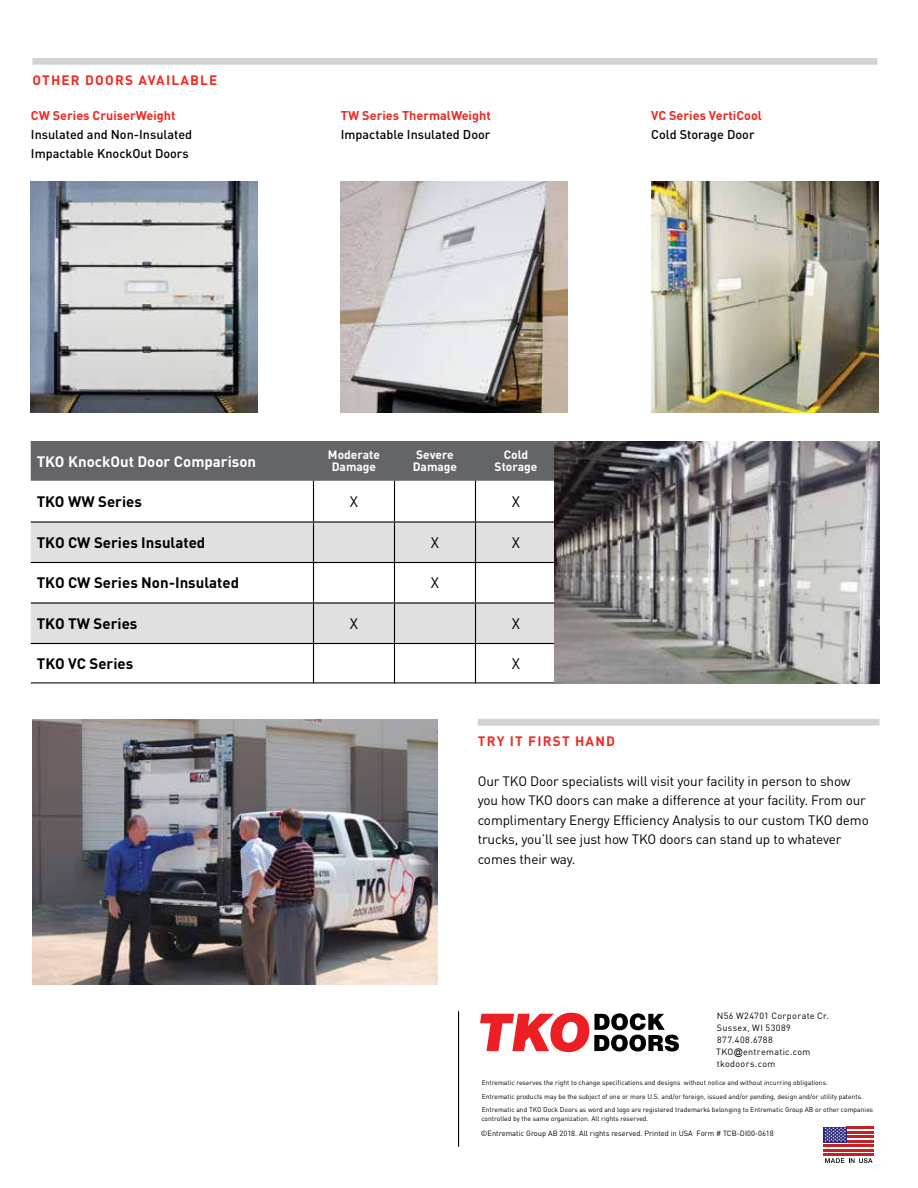
<style>
.page{position:relative;width:918px;height:1188px;background:#fff}
.page>*{position:absolute;margin:0;border:0;box-sizing:border-box;transform-origin:0 0}
.t1{font:700 15px "DIN Pro";color:#000}
.t2{font:700 15px "DIN Pro";color:#fff}
.t3{font:15px "DIN Pro";color:#000}
.t4{font:13.5px/19.5px "DIN Pro";letter-spacing:-.01em;color:#000}
.t5{font:700 13.5px "DIN Pro";letter-spacing:.09em;color:#ee2a24}
.t6{font:500 12.6px/18.9px "DIN Pro";color:#000}
.t7{font:700 12.6px "DIN Pro";color:#ee2a24}
.t8{font:700 12px/12px "DIN Pro";color:#fff;text-align:center}
.t9{font:9px/12px "DIN Pro";letter-spacing:.04em;color:#000}
.t10{font:7.5px "DIN Pro";color:#000}
.t11{font:6.75px/13.5px "DIN Pro";color:#000}
.s1{font-family:"Arial"}
</style>
<div class="page">
<hr style="left:31px;top:682px;width:525px;height:1px;background:#000">
<img style="left:31px;top:181px;width:227px;height:232px">
<img style="left:341px;top:181px;width:227px;height:232px">
<img style="left:651px;top:181px;width:227px;height:232px">
<div style="left:32px;top:58px;width:846px;height:7px;background:#d1d3d4"></div>
<img style="left:32px;top:720px;width:405px;height:264px">
<div style="left:478px;top:719px;width:401px;height:7px;background:#d1d3d4"></div>
<div style="left:31px;top:441px;width:523px;height:40px;background:#636569"></div>
<svg style="left:31px;top:523px;width:523px;height:120px;fill:#e0e0e1"></svg>
<hr style="left:313px;top:481px;width:1px;height:40px;background:#000">
<hr style="left:394px;top:481px;width:1px;height:40px;background:#000">
<hr style="left:475px;top:481px;width:1px;height:40px;background:#000">
<hr style="left:31px;top:521px;width:283px;height:2px;background:#000">
<hr style="left:314px;top:521px;width:80px;height:2px;background:#000">
<hr style="left:313px;top:523px;width:1px;height:39px;background:#000">
<hr style="left:394px;top:521px;width:82px;height:2px;background:#000">
<hr style="left:394px;top:523px;width:1px;height:39px;background:#000">
<hr style="left:476px;top:521px;width:80px;height:2px;background:#000">
<hr style="left:475px;top:523px;width:1px;height:39px;background:#000">
<hr style="left:31px;top:562px;width:283px;height:1px;background:#000">
<hr style="left:314px;top:562px;width:80px;height:1px;background:#000">
<hr style="left:313px;top:563px;width:1px;height:39px;background:#000">
<hr style="left:394px;top:562px;width:82px;height:1px;background:#000">
<hr style="left:394px;top:563px;width:1px;height:39px;background:#000">
<hr style="left:476px;top:562px;width:80px;height:1px;background:#000">
<hr style="left:475px;top:563px;width:1px;height:39px;background:#000">
<hr style="left:31px;top:602px;width:283px;height:2px;background:#000">
<hr style="left:314px;top:602px;width:80px;height:2px;background:#000">
<hr style="left:313px;top:604px;width:1px;height:39px;background:#000">
<hr style="left:394px;top:602px;width:82px;height:2px;background:#000">
<hr style="left:394px;top:604px;width:1px;height:39px;background:#000">
<hr style="left:476px;top:602px;width:80px;height:2px;background:#000">
<hr style="left:475px;top:604px;width:1px;height:39px;background:#000">
<hr style="left:31px;top:643px;width:283px;height:1px;background:#000">
<hr style="left:314px;top:643px;width:80px;height:1px;background:#000">
<hr style="left:313px;top:644px;width:1px;height:39px;background:#000">
<hr style="left:394px;top:643px;width:82px;height:1px;background:#000">
<hr style="left:394px;top:644px;width:1px;height:39px;background:#000">
<hr style="left:476px;top:643px;width:80px;height:1px;background:#000">
<hr style="left:475px;top:644px;width:1px;height:39px;background:#000">
<img style="left:554px;top:441px;width:326px;height:242px">
<hr style="left:847px;top:1140px;width:27px;height:2px;background:#c62027">
<hr style="left:824px;top:1145px;width:50px;height:2px;background:#c62027">
<hr style="left:824px;top:1149px;width:50px;height:3px;background:#c62027">
<hr style="left:824px;top:1154px;width:50px;height:2px;background:#c62027">
<hr style="left:847px;top:1136px;width:27px;height:2px;background:#c62027">
<hr style="left:847px;top:1131px;width:27px;height:3px;background:#c62027">
<hr style="left:847px;top:1127px;width:27px;height:2px;background:#c62027">
<div style="left:824px;top:1127px;width:23px;height:15px;background:#2c2a77"></div>
<svg style="left:825px;top:1127px;width:21px;height:15px"></svg>
<svg style="left:825px;top:1158px;width:48px;height:5px"></svg>
<hr style="left:458px;top:1011px;width:1px;height:135px;background:#000">
<svg style="left:480px;top:1013px;width:199px;height:39px"></svg>
<h2 class="t5" style="left:33px;top:69px;width:186px">OTHER DOORS AVAILABLE</h2>
<h3 class="t7" style="left:31px;top:105px;width:146px">CW Series CruiserWeight</h3>
<h3 class="t6" style="left:31px;top:123px;width:163px">Insulated and Non-Insulated<br>Impactable KnockOut Doors</h3>
<h3 class="t7" style="left:341px;top:105px;width:151px">TW Series ThermalWeight</h3>
<h3 class="t6" style="left:341px;top:123px;width:151px">Impactable Insulated Door</h3>
<h3 class="t7" style="left:651px;top:105px;width:112px">VC Series VertiCool</h3>
<h3 class="t6" style="left:651px;top:123px;width:105px">Cold Storage Door</h3>
<h1 class="t2" style="left:37px;top:449px;width:221px">TKO KnockOut Door Comparison</h1>
<h3 class="t8" style="left:328px;top:448px;width:54px">Moderate<br>Damage</h3>
<h3 class="t8" style="left:413px;top:448px;width:46px;text-align:left">Severe<br>Damage</h3>
<h3 class="t8" style="left:495px;top:448px;width:44px">Cold<br>Storage</h3>
<h1 class="t1" style="left:37px;top:489px;width:107px">TKO WW Series</h1>
<h1 class="t3" style="left:350px;top:490px;width:10px">X</h1>
<h1 class="t3" style="left:512px;top:490px;width:10px">X</h1>
<h1 class="t1" style="left:37px;top:530px;width:170px">TKO CW Series Insulated</h1>
<h1 class="t3" style="left:431px;top:531px;width:10px">X</h1>
<h1 class="t3" style="left:512px;top:531px;width:10px">X</h1>
<h1 class="t1" style="left:37px;top:571px;width:204px">TKO CW Series Non-Insulated</h1>
<h1 class="t3" style="left:431px;top:571px;width:10px">X</h1>
<h1 class="t1" style="left:37px;top:611px;width:102px">TKO TW Series</h1>
<h1 class="t3" style="left:350px;top:612px;width:10px">X</h1>
<h1 class="t3" style="left:512px;top:612px;width:10px">X</h1>
<h1 class="t1" style="left:37px;top:651px;width:98px">TKO VC Series</h1>
<h1 class="t3" style="left:512px;top:652px;width:10px">X</h1>
<h2 class="t5" style="left:478px;top:730px;width:139px">TRY IT FIRST HAND</h2>
<p class="t4" style="left:478px;top:770px;width:393px">Our TKO Door specialists will visit your facility in person to show you how TKO doors can make a difference at your facility. From our complimentary Energy Efficiency Analysis to our custom TKO demo trucks, you’ll see just how TKO doors can stand up to whatever comes their way.</p>
<h3 class="t9" style="left:716px;top:1009px;width:115px">N56 W24701 Corporate Cr.<br>Sussex, WI 53089<br>877.408.6788<br>TKO<span class="s1">@</span>entrematic.com tkodoors.com</h3>
<p class="t11" style="left:482px;top:1075px;width:393px">Entrematic reserves the right to change specifications and designs without notice and without incurring obligations.<br>Entrematic products may be the subject of one or more U.S. and/or foreign, issued and/or pending, design and/or utility patents.<br>Entrematic and TKO Dock Doors as word and logo are registered trademarks belonging to Entrematic Group AB or other companies</p>
<p class="t11" style="left:481px;top:1111px;width:169px">controlled by the same organization. All rights reserved.</p>
<p class="t10" style="left:481px;top:1128px;width:294px">©Entrematic Group AB 2018. All rights reserved. Printed in USA Form # TCB-DI00-0618</p>
</div>
